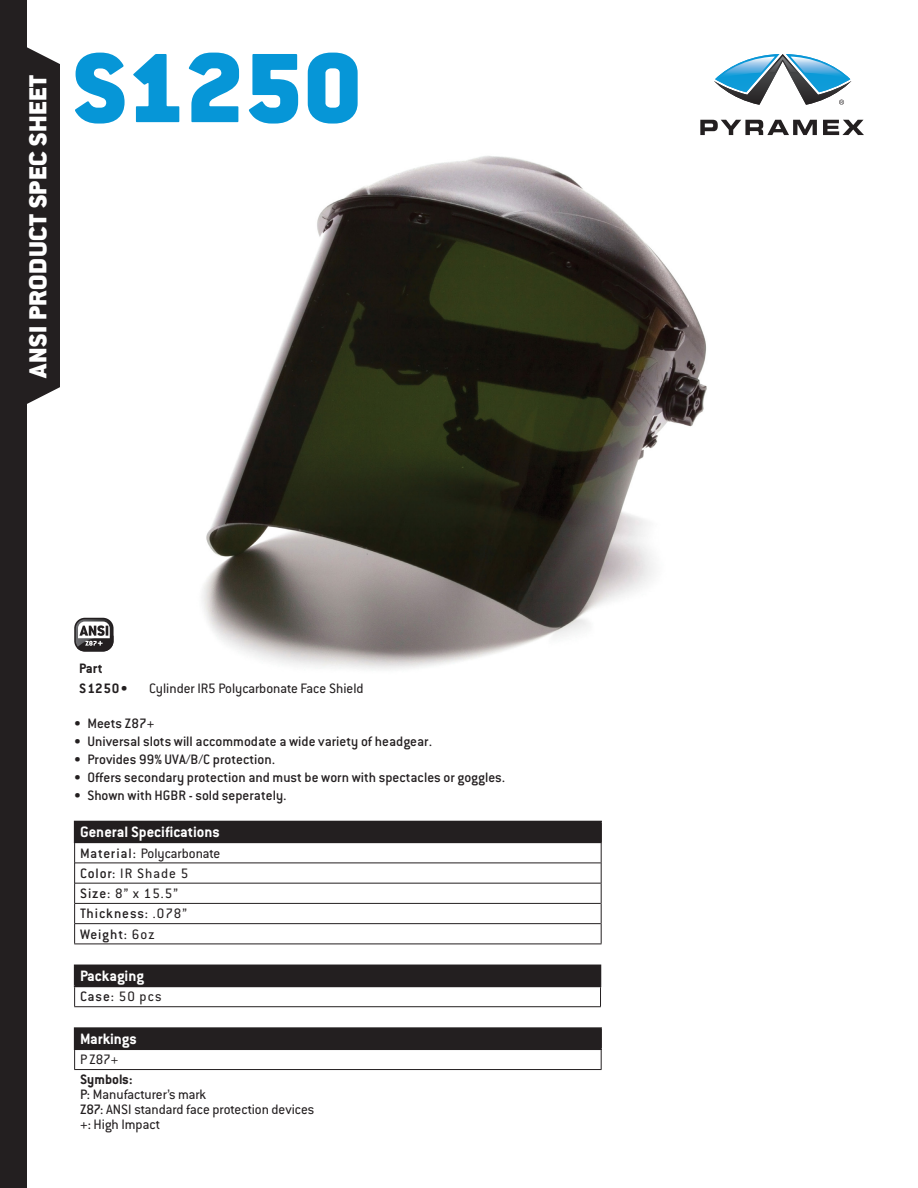
<style>
.page{position:relative;width:918px;height:1188px;background:#fff}
.page>*{position:absolute;margin:0;border:0;box-sizing:border-box;transform-origin:0 0}
.t1{font:900 108px "Conduit ITC Std";color:#0696d7}
.t2{font:900 27px "Conduit ITC Std";letter-spacing:.02em;color:#fff}
.t3{font:700 16.5px "Conduit ITC Std";color:#fff}
.t4{font:500 15px "Conduit ITC Std";color:#231f20}
.t5{font:15px "Conduit ITC Std";color:#231f20}
.t6{font:700 15px "Conduit ITC Std";color:#231f20}
.t7{font:500 15px "Conduit ITC Std";letter-spacing:.06em;color:#231f20}
.s1{font-weight:500}
.s2{font-weight:400}
</style>
<div class="page">
<img style="left:26px;top:156px;width:681px;height:531px">
<svg style="left:700px;top:120px;width:117px;height:15px"></svg>
<svg style="left:823px;top:120px;width:41px;height:15px"></svg>
<svg style="left:714px;top:54px;width:137px;height:51px"></svg>
<div style="left:0;top:0;width:26px;height:1188px;background:#231f20"></div>
<svg style="left:26px;top:37px;width:34px;height:378px;background:#383435"></svg>
<div style="left:75px;top:821px;width:526px;height:22px;background:#231f20"></div>
<hr style="left:74px;top:821px;width:528px;height:1px;background:#231f20">
<hr style="left:600px;top:822px;width:2px;height:20px;background:#231f20">
<hr style="left:74px;top:842px;width:528px;height:1px;background:#231f20">
<hr style="left:75px;top:863px;width:526px;height:1px;background:#231f20">
<hr style="left:75px;top:883px;width:526px;height:1px;background:#231f20">
<hr style="left:75px;top:903px;width:526px;height:1px;background:#231f20">
<hr style="left:75px;top:923px;width:526px;height:1px;background:#231f20">
<hr style="left:74px;top:944px;width:528px;height:1px;background:#231f20">
<svg style="left:74px;top:822px;width:1px;height:122px"></svg>
<svg style="left:601px;top:843px;width:1px;height:101px"></svg>
<div style="left:75px;top:965px;width:526px;height:21px;background:#231f20"></div>
<hr style="left:74px;top:965px;width:527px;height:1px;background:#231f20">
<hr style="left:74px;top:986px;width:527px;height:1px;background:#231f20">
<svg style="left:74px;top:966px;width:1px;height:40px"></svg>
<svg style="left:600px;top:987px;width:1px;height:19px"></svg>
<hr style="left:74px;top:1006px;width:527px;height:1px;background:#231f20">
<div style="left:74px;top:618px;width:40px;height:34px;background:#231f20;border-radius:11px"></div>
<svg style="left:74px;top:619px;width:40px;height:33px"></svg>
<div style="left:75px;top:1028px;width:526px;height:21px;background:#231f20"></div>
<hr style="left:74px;top:1027px;width:528px;height:2px;background:#231f20">
<hr style="left:600px;top:1029px;width:2px;height:20px;background:#231f20">
<hr style="left:74px;top:1049px;width:528px;height:1px;background:#231f20">
<svg style="left:74px;top:1029px;width:1px;height:40px"></svg>
<svg style="left:601px;top:1050px;width:1px;height:19px"></svg>
<hr style="left:74px;top:1069px;width:528px;height:1px;background:#231f20">
<p class="t2" style="left:23px;top:378px;width:304px;rotate:-90deg">ANSI PRODUCT SPEC SHEET</p>
<p class="t1" style="left:74px;top:29px;width:290px">S1250</p>
<p class="t6" style="left:79px;top:659px;width:25px">Part</p>
<p class="t6" style="left:79px;top:680px;width:50px">S1250•</p>
<p class="t5" style="left:149px;top:680px;width:216px">Cylinder IR5 Polycarbonate Face Shield</p>
<p class="t4" style="left:74px;top:715px;width:82px">• Meets Z87+</p>
<p class="t4" style="left:74px;top:733px;width:360px">• Universal slots will accommodate a wide variety of headgear.</p>
<p class="t4" style="left:74px;top:751px;width:203px">• Provides 99% UVA/B/C protection.</p>
<p class="t4" style="left:74px;top:769px;width:433px">• Offers secondary protection and must be worn with spectacles or goggles.</p>
<p class="t4" style="left:74px;top:787px;width:214px">• Shown with HGBR - sold seperately.</p>
<p class="t3" style="left:80px;top:822px;width:141px">General Specifications</p>
<p class="t5" style="left:80px;top:844px;width:142px"><span class="s1">Material:</span> Polycarbonate</p>
<p class="t5" style="left:80px;top:864px;width:110px"><span class="s1">Color:</span> IR Shade 5</p>
<p class="t5" style="left:80px;top:884px;width:99px"><span class="s1">Size:</span> 8” x 15.5”</p>
<p class="t7" style="left:80px;top:904px;width:108px">Thickness: <span class="s2">.078”</span></p>
<p class="t4" style="left:80px;top:925px;width:76px">Weight: <span class="s2">6oz</span></p>
<p class="t3" style="left:80px;top:966px;width:65px">Packaging</p>
<p class="t4" style="left:80px;top:988px;width:83px">Case: <span class="s2">50 pcs</span></p>
<p class="t3" style="left:80px;top:1029px;width:58px">Markings</p>
<p class="t5" style="left:80px;top:1050px;width:40px">P Z87+</p>
<p class="t6" style="left:80px;top:1071px;width:54px">Symbols:</p>
<p class="t5" style="left:80px;top:1086px;width:128px"><span class="s1">P:</span> Manufacturer’s mark</p>
<p class="t5" style="left:80px;top:1101px;width:236px"><span class="s1">Z87:</span> ANSI standard face protection devices</p>
<p class="t5" style="left:80px;top:1116px;width:81px"><span class="s1">+:</span> High Impact</p>
</div>
